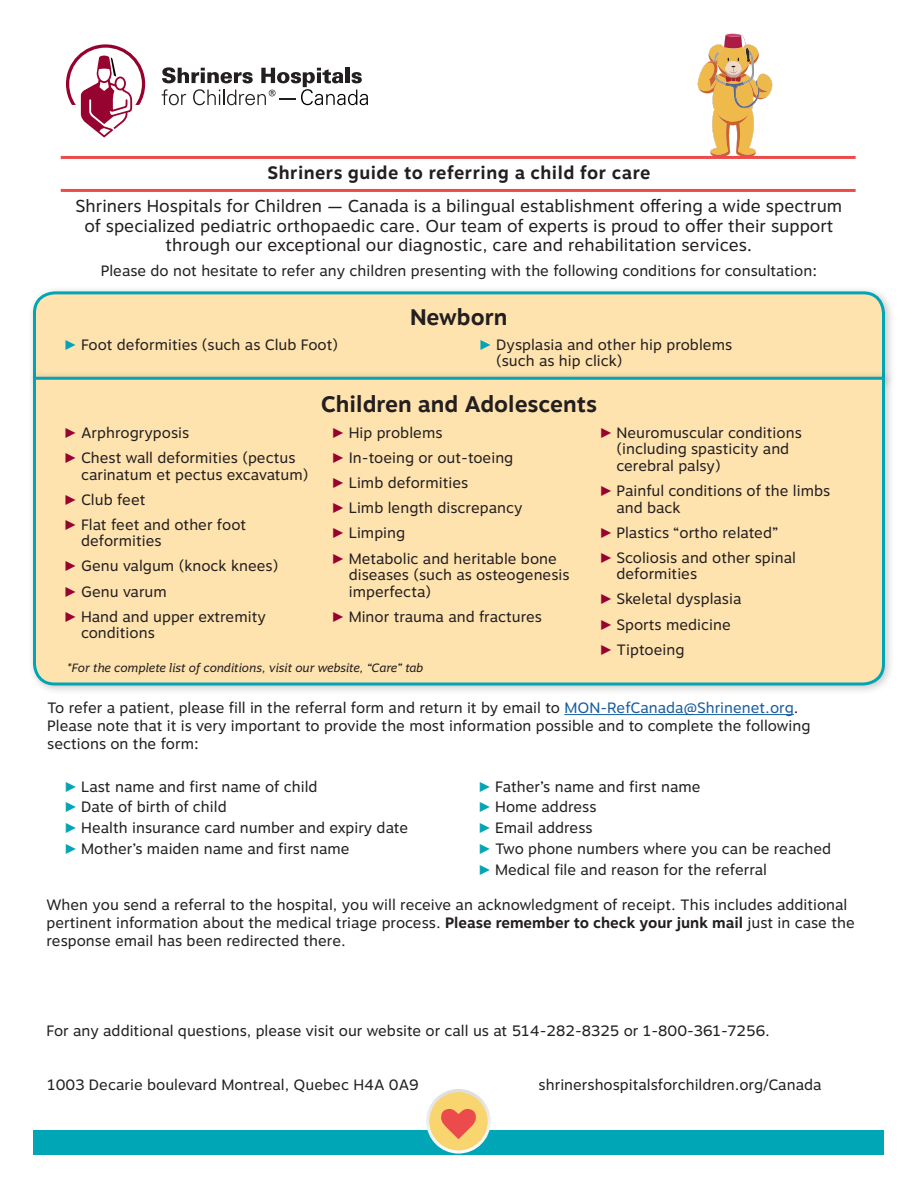
<style>
.page{position:relative;width:918px;height:1188px;background:#fff}
.page>*{position:absolute;margin:0;border:0;box-sizing:border-box;transform-origin:0 0}
.Titles{font:700 22.5px "Motiva Sans";color:#231f20}
.Highlight_text{font:700 18px "Motiva Sans";letter-spacing:.025em;color:#231f20}
.Highlight_text-2{font:17.25px/19.5px "Motiva Sans";color:#231f20;text-align:center}
.Paragraph_Style_1{font:15px/16.5px "Motiva Sans";color:#231f20}
.Paragraph_Style_1-2{font:italic 12px "Motiva Sans";color:#231f20}
.s1{color:#175d9e}
.s2{font-weight:700}
</style>
<div class="page">
<div style="left:34px;top:1130px;width:850px;height:24px;background:#00a5b6"></div>
<div style="left:27px;top:285px;width:868px;height:106px;background:#f8f8f8"></div>
<div style="left:33px;top:291px;width:853px;height:80px;background:#ffe3af"></div>
<div style="left:27px;top:371px;width:868px;height:325px;background:#231f20;opacity:.25"></div>
<div style="left:32px;top:375px;width:854px;height:312px;background:#ffe3af"></div>
<svg style="left:698px;top:34px;width:75px;height:122px"></svg>
<svg style="left:426px;top:1089px;width:65px;height:65px"></svg>
<div style="left:429px;top:1092px;width:59px;height:58px;background:#f8d56e;border-radius:50%"></div>
<svg style="left:441px;top:1109px;width:35px;height:30px"></svg>
<svg style="left:66px;top:44px;width:79px;height:94px"></svg>
<svg style="left:162px;top:67px;width:206px;height:38px"></svg>
<hr style="left:61px;top:156px;width:795px;height:3px;background:#ed4b4b">
<hr style="left:61px;top:189px;width:795px;height:3px;background:#ed4b4b">
<hr style="left:564px;top:714px;width:230px;height:1px;background:#175d9e">
<svg style="left:66px;top:428px;width:10px;height:10px"></svg>
<svg style="left:66px;top:453px;width:10px;height:10px"></svg>
<svg style="left:66px;top:495px;width:10px;height:10px"></svg>
<svg style="left:66px;top:520px;width:10px;height:10px"></svg>
<svg style="left:66px;top:561px;width:10px;height:10px"></svg>
<svg style="left:66px;top:587px;width:10px;height:10px"></svg>
<svg style="left:66px;top:612px;width:10px;height:10px"></svg>
<svg style="left:333px;top:428px;width:10px;height:10px"></svg>
<svg style="left:333px;top:453px;width:10px;height:10px"></svg>
<svg style="left:333px;top:478px;width:10px;height:10px"></svg>
<svg style="left:333px;top:503px;width:10px;height:10px"></svg>
<svg style="left:333px;top:528px;width:10px;height:10px"></svg>
<svg style="left:333px;top:554px;width:10px;height:10px"></svg>
<svg style="left:333px;top:612px;width:10px;height:10px"></svg>
<svg style="left:601px;top:428px;width:10px;height:10px"></svg>
<svg style="left:601px;top:486px;width:10px;height:10px"></svg>
<svg style="left:601px;top:528px;width:10px;height:10px"></svg>
<svg style="left:601px;top:553px;width:10px;height:10px"></svg>
<svg style="left:601px;top:594px;width:10px;height:10px"></svg>
<svg style="left:601px;top:620px;width:10px;height:10px"></svg>
<svg style="left:601px;top:645px;width:10px;height:10px"></svg>
<svg style="left:66px;top:340px;width:10px;height:10px"></svg>
<svg style="left:481px;top:340px;width:10px;height:10px"></svg>
<p class="Highlight_text" style="left:268px;top:160px;width:384px">Shriners guide to referring a child for care</p>
<p class="Highlight_text-2" style="left:76px;top:197px;width:768px">Shriners Hospitals for Children — Canada is a bilingual establishment offering a wide spectrum of specialized pediatric orthopaedic care. Our team of experts is proud to offer their support through our exceptional our diagnostic, care and rehabilitation services.</p>
<p class="Paragraph_Style_1" style="left:101px;top:263px;width:718px">Please do not hesitate to refer any children presenting with the following conditions for consultation:</p>
<p class="Titles" style="left:410px;top:301px;width:99px">Newborn</p>
<p class="Paragraph_Style_1" style="left:81px;top:337px;width:259px">Foot deformities (such as Club Foot)</p>
<p class="Paragraph_Style_1" style="left:496px;top:337px;width:238px">Dysplasia and other hip problems (such as hip click)</p>
<p class="Paragraph_Style_1" style="left:81px;top:425px;width:110px">Arphrogryposis</p>
<p class="Paragraph_Style_1" style="left:81px;top:450px;width:229px">Chest wall deformities (pectus carinatum et pectus excavatum)</p>
<p class="Paragraph_Style_1" style="left:81px;top:491px;width:66px">Club feet</p>
<p class="Paragraph_Style_1" style="left:81px;top:516px;width:167px">Flat feet and other foot deformities</p>
<p class="Paragraph_Style_1" style="left:81px;top:558px;width:199px">Genu valgum (knock knees)</p>
<p class="Paragraph_Style_1" style="left:81px;top:583px;width:87px">Genu varum</p>
<p class="Paragraph_Style_1" style="left:81px;top:608px;width:186px">Hand and upper extremity conditions</p>
<p class="Titles" style="left:321px;top:387px;width:278px">Children and Adolescents</p>
<p class="Paragraph_Style_1" style="left:349px;top:425px;width:95px">Hip problems</p>
<p class="Paragraph_Style_1" style="left:349px;top:450px;width:166px">In-toeing or out-toeing</p>
<p class="Paragraph_Style_1" style="left:349px;top:475px;width:121px">Limb deformities</p>
<p class="Paragraph_Style_1" style="left:349px;top:500px;width:175px">Limb length discrepancy</p>
<p class="Paragraph_Style_1" style="left:349px;top:525px;width:58px">Limping</p>
<p class="Paragraph_Style_1" style="left:349px;top:550px;width:222px">Metabolic and heritable bone diseases (such as osteogenesis imperfecta)</p>
<p class="Paragraph_Style_1" style="left:349px;top:608px;width:195px">Minor trauma and fractures</p>
<p class="Paragraph_Style_1-2" style="left:67px;top:659px;width:358px">*For the complete list of conditions, visit our website, “Care” tab</p>
<p class="Paragraph_Style_1" style="left:616px;top:425px;width:187px">Neuromuscular conditions (including spasticity and cerebral palsy)</p>
<p class="Paragraph_Style_1" style="left:616px;top:483px;width:215px">Painful conditions of the limbs and back</p>
<p class="Paragraph_Style_1" style="left:616px;top:524px;width:163px">Plastics “ortho related”</p>
<p class="Paragraph_Style_1" style="left:616px;top:549px;width:181px">Scoliosis and other spinal deformities</p>
<p class="Paragraph_Style_1" style="left:616px;top:591px;width:126px">Skeletal dysplasia</p>
<p class="Paragraph_Style_1" style="left:616px;top:616px;width:116px">Sports medicine</p>
<p class="Paragraph_Style_1" style="left:616px;top:641px;width:70px">Tiptoeing</p>
<p class="Paragraph_Style_1" style="left:47px;top:699px;width:765px;line-height:18px">To refer a patient, please fill in the referral form and return it by email to <span class="s1">MON-RefCanada@Shrinenet.org</span>.<br>Please note that it is very important to provide the most information possible and to complete the following sections on the form:</p>
<p class="Paragraph_Style_1" style="left:495px;top:778px;width:207px">Father’s name and first name</p>
<p class="Paragraph_Style_1" style="left:495px;top:799px;width:103px">Home address</p>
<p class="Paragraph_Style_1" style="left:495px;top:820px;width:99px">Email address</p>
<p class="Paragraph_Style_1" style="left:495px;top:841px;width:337px">Two phone numbers where you can be reached</p>
<p class="Paragraph_Style_1" style="left:495px;top:861px;width:273px">Medical file and reason for the referral</p>
<p class="Paragraph_Style_1" style="left:46px;top:896px;width:810px;line-height:18px">When you send a referral to the hospital, you will receive an acknowledgment of receipt. This includes additional pertinent information about the medical triage process. <span class="s2">Please remember to check your junk mail</span> just in case the response email has been redirected there.</p>
<p class="Paragraph_Style_1" style="left:81px;top:778px;width:238px">Last name and first name of child</p>
<p class="Paragraph_Style_1" style="left:81px;top:799px;width:147px">Date of birth of child</p>
<p class="Paragraph_Style_1" style="left:81px;top:820px;width:328px">Health insurance card number and expiry date</p>
<p class="Paragraph_Style_1" style="left:81px;top:841px;width:270px">Mother’s maiden name and first name</p>
<p class="Paragraph_Style_1" style="left:46px;top:1023px;width:725px">For any additional questions, please visit our website or call us at 514-282-8325 or 1-800-361-7256.</p>
<p class="Paragraph_Style_1" style="left:47px;top:1076px;width:373px">1003 Decarie boulevard Montreal, Quebec H4A 0A9</p>
<p class="Paragraph_Style_1" style="left:539px;top:1076px;width:284px">shrinershospitalsforchildren.org/Canada</p>
</div>
